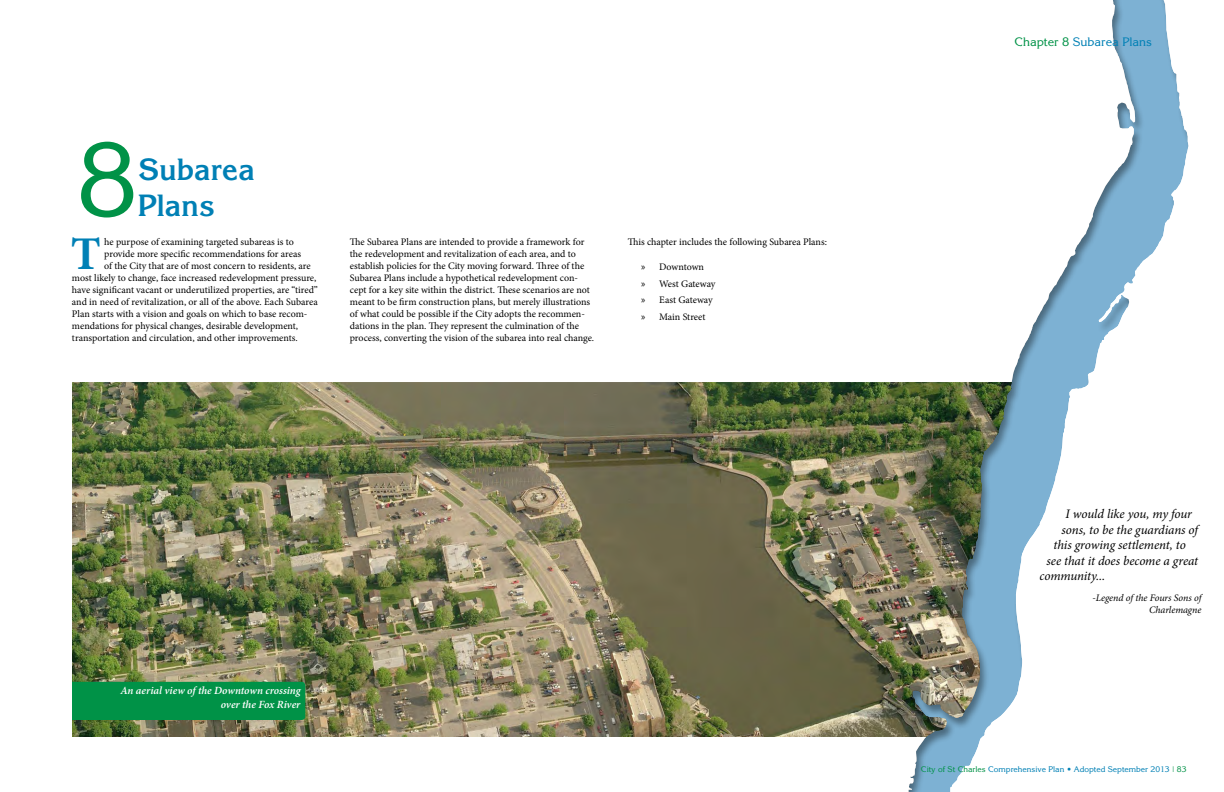
<style>
.page{position:relative;width:1224px;height:792px;background:#fff}
.page>*{position:absolute;margin:0;border:0;box-sizing:border-box;transform-origin:0 0}
.Section_Heading_Numb{font:102px "Korinna";color:#009247}
.Body_with_Drop_Cap{font:700 46.9px "Minion Pro";color:#0080b5}
.Section_Heading{font:700 30px "Korinna";color:#0080b5}
.Standalone_Quote{font:italic 13px "Minion Pro";letter-spacing:-.01em;color:#000}
.Footer_Text{font:12px "Korinna";color:#0080b5}
.Photo_Caption{font:italic 600 11px/13.2px "Minion Pro";letter-spacing:-.005em;color:#fff;text-align:right}
.Body{font:10px/12px "Minion Pro";letter-spacing:-.005em;color:#000}
.Body_with_Drop_Cap-2{font:10px "Minion Pro";letter-spacing:-.005em;color:#000}
.Standalone_Credit{font:italic 10px/12px "Minion Pro";letter-spacing:-.005em;color:#000;text-align:right}
.t1{font:8px "Korinna";color:#0080b5}
.s1{font-family:"Myriad Pro"}
.s2{color:#009247}
</style>
<div class="page">
<img style="left:72px;top:382px;width:832px;height:355px">
<div style="left:904px;top:0;width:320px;height:792px;background:#000;opacity:.4"></div>
<div style="left:72px;top:682px;width:233px;height:38px;background:#009247"></div>
<p class="Section_Heading_Numb" style="left:77px;top:116px;width:63px">8</p>
<p class="Section_Heading" style="left:138px;top:151px;width:119px">Subarea</p>
<p class="Section_Heading" style="left:138px;top:187px;width:79px">Plans</p>
<p class="Body_with_Drop_Cap" style="left:71px;top:221px;width:32px">T</p>
<p class="Body_with_Drop_Cap-2" style="left:104px;top:235px;width:191px">he purpose of examining targeted subareas is to</p>
<p class="Body_with_Drop_Cap-2" style="left:104px;top:247px;width:198px">provide more specific recommendations for areas</p>
<p class="Body_with_Drop_Cap-2" style="left:104px;top:259px;width:208px">of the City that are of most concern to residents, are</p>
<p class="Body_with_Drop_Cap-2" style="left:72px;top:271px;width:246px">most likely to change, face increased redevelopment pressure,</p>
<p class="Body_with_Drop_Cap-2" style="left:72px;top:283px;width:247px">have significant vacant or underutilized properties, are “tired”</p>
<p class="Body_with_Drop_Cap-2" style="left:72px;top:295px;width:247px">and in need of revitalization, or all of the above. Each Subarea</p>
<p class="Body_with_Drop_Cap-2" style="left:72px;top:307px;width:237px">Plan starts with a vision and goals on which to base recom-</p>
<p class="Body_with_Drop_Cap-2" style="left:72px;top:319px;width:228px">mendations for physical changes, desirable development,</p>
<p class="Body_with_Drop_Cap-2" style="left:72px;top:331px;width:227px">transportation and circulation, and other improvements.</p>
<p class="Body" style="left:350px;top:236px;width:246px">The Subarea Plans are intended to provide a framework for the redevelopment and revitalization of each area, and to establish policies for the City moving forward. Three of the Subarea Plans include a hypothetical redevelopment con&shy;cept for a key site within the district. These scenarios are not meant to be firm construction plans, but merely illustrations of what could be possible if the City adopts the recommen&shy;dations in the plan. They represent the culmination of the process, converting the vision of the subarea into real change.</p>
<p class="Body" style="left:628px;top:236px;width:201px">This chapter includes the following Subarea Plans:</p>
<p class="Body" style="left:641px;top:261px;width:64px"><span class="s1">»</span> Downtown</p>
<p class="Body" style="left:641px;top:278px;width:76px"><span class="s1">»</span> West Gateway</p>
<p class="Body" style="left:641px;top:294px;width:73px"><span class="s1">»</span> East Gateway</p>
<p class="Body" style="left:641px;top:311px;width:66px"><span class="s1">»</span> Main Street</p>
<p class="Photo_Caption" style="left:120px;top:684px;width:182px">An aerial view of the Downtown crossing over the Fox River</p>
<p class="Footer_Text" style="left:1014px;top:34px;width:139px"><span class="s2">Chapter 8</span> Subarea Plans</p>
<p class="Standalone_Quote" style="left:1065px;top:505px;width:128px">I would like you, my four</p>
<p class="Standalone_Quote" style="left:1061px;top:521px;width:138px">sons, to be the guardians of</p>
<p class="Standalone_Quote" style="left:1053px;top:536px;width:134px">this growing settlement, to</p>
<p class="Standalone_Quote" style="left:1046px;top:552px;width:153px">see that it does become a great</p>
<p class="Standalone_Quote" style="left:1039px;top:567px;width:67px">community...</p>
<p class="Standalone_Credit" style="left:1093px;top:592px;width:110px">-Legend of the Fours Sons of<br>Charlemagne</p>
<p class="t1" style="left:921px;top:764px;width:267px"><span class="s2">City of St Charles</span> Comprehensive Plan • Adopted September 2013 <span class="s2">| 83</span></p>
</div>
